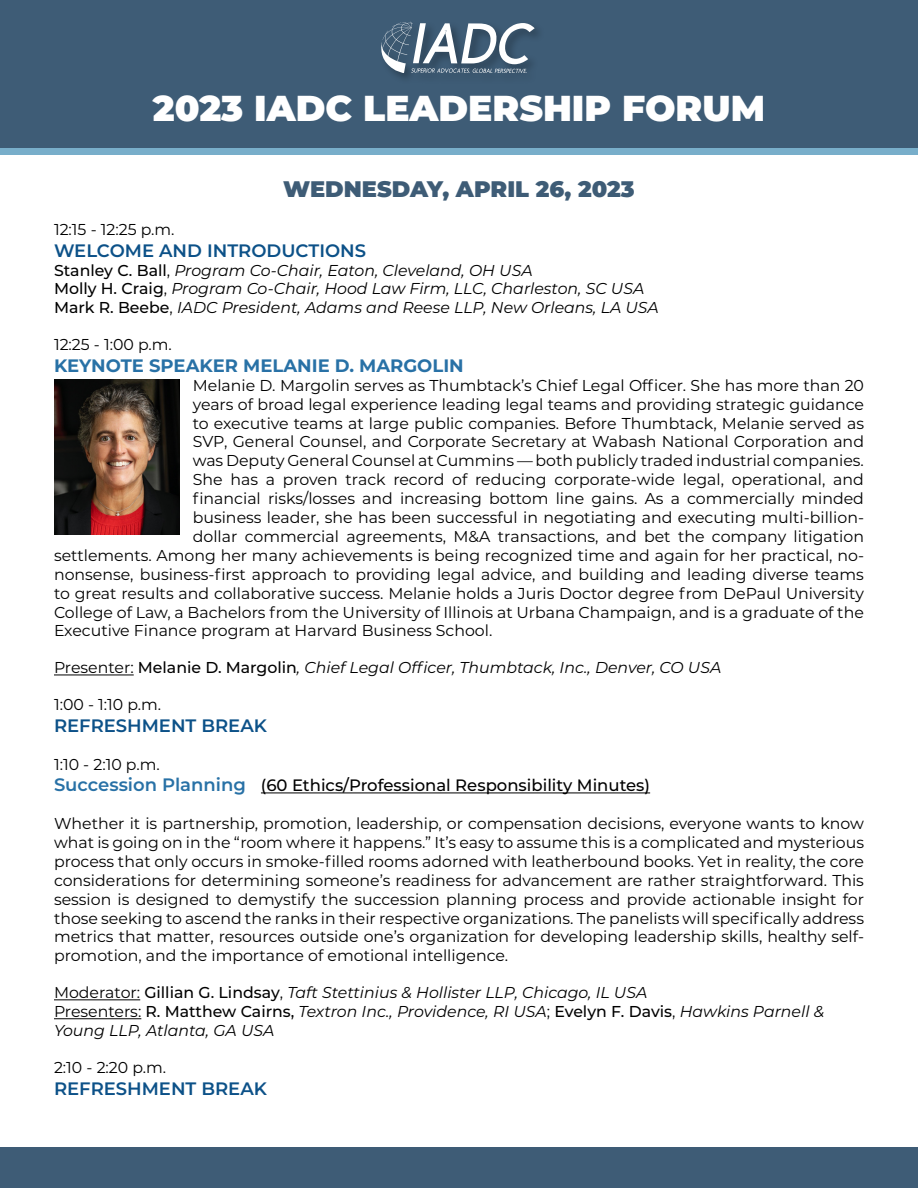
<style>
.page{position:relative;width:918px;height:1188px;background:#fff}
.page>*{position:absolute;margin:0;border:0;box-sizing:border-box;transform-origin:0 0}
.t1{font:900 36px "Montserrat";color:#fff}
.t2{font:900 22.5px "Montserrat";color:#3e5c76}
.t3{font:600 18px "Montserrat";color:#0c5188}
.t4{font:700 18px "Montserrat";color:#2871a6}
.t5{font:500 16.5px "Montserrat";color:#000}
.t6{font:15.75px/18.9px "Montserrat";color:#000;text-align:justify}
.t7{font:italic 15.75px/18.9px "Montserrat";color:#000}
.s1{font-weight:500;font-style:normal}
.s2{font-style:normal}
.s3{font-weight:600;font-size:18px;color:#2871a6}
</style>
<div class="page">
<hr style="left:54px;top:675px;width:80px;height:1px;background:#000">
<hr style="left:261px;top:793px;width:389px;height:1px;background:#000">
<hr style="left:54px;top:999px;width:86px;height:1px;background:#000">
<hr style="left:54px;top:1018px;width:87px;height:1px;background:#000">
<div style="left:0;top:131px;width:918px;height:24px;background:#78aeca"></div>
<div style="left:0;top:0;width:918px;height:148px;background:#3e5c76"></div>
<div style="left:0;top:1148px;width:918px;height:40px;background:#3e5c76"></div>
<svg style="left:381px;top:22px;width:154px;height:51px"></svg>
<img style="left:54px;top:379px;width:125px;height:156px">
<h1 class="t1" style="left:153px;top:82px;width:614px">2023 IADC LEADERSHIP FORUM</h1>
<h2 class="t2" style="left:283px;top:172px;width:353px">WEDNESDAY, APRIL 26, 2023</h2>
<p class="t6" style="left:54px;top:219px;width:122px">12:15 - 12:25 p.m.</p>
<p class="t3" style="left:54px;top:238px;width:314px">WELCOME AND INTRODUCTIONS</p>
<p class="t7" style="left:54px;top:260px;width:606px"><span class="s1">Stanley C. Ball</span><span class="s2">,</span> Program Co-Chair, Eaton, Cleveland, OH USA<br><span class="s1">Molly H. Craig</span><span class="s2">,</span> Program Co-Chair, Hood Law Firm, LLC, Charleston, SC USA<br><span class="s1">Mark R. Beebe</span><span class="s2">,</span> IADC President, Adams and Reese LLP, New Orleans, LA USA</p>
<p class="t6" style="left:54px;top:335px;width:119px">12:25 - 1:00 p.m.</p>
<p class="t4" style="left:54px;top:353px;width:411px">KEYNOTE SPEAKER MELANIE D. MARGOLIN</p>
<p class="t6" style="left:193px;top:375px;width:673px">Melanie D. Margolin serves as Thumbtack’s Chief Legal Officer. She has more than 20</p>
<p class="t6" style="left:193px;top:394px;width:673px">years of broad legal experience leading legal teams and providing strategic guidance</p>
<p class="t6" style="left:193px;top:413px;width:673px">to executive teams at large public companies. Before Thumbtack, Melanie served as</p>
<p class="t6" style="left:193px;top:432px;width:673px">SVP, General Counsel, and Corporate Secretary at Wabash National Corporation and</p>
<p class="t6" style="left:193px;top:451px;width:673px">was Deputy General Counsel at Cummins — both publicly traded industrial companies.</p>
<p class="t6" style="left:193px;top:470px;width:673px">She has a proven track record of reducing corporate-wide legal, operational, and</p>
<p class="t6" style="left:193px;top:489px;width:673px">financial risks/losses and increasing bottom line gains. As a commercially minded</p>
<p class="t6" style="left:193px;top:507px;width:673px">business leader, she has been successful in negotiating and executing multi-billion-</p>
<p class="t6" style="left:193px;top:526px;width:673px">dollar commercial agreements, M&amp;A transactions, and bet the company litigation</p>
<p class="t6" style="left:54px;top:545px;width:812px">settlements. Among her many achievements is being recognized time and again for her practical, no-</p>
<p class="t6" style="left:54px;top:564px;width:811px">nonsense, business-first approach to providing legal advice, and building and leading diverse teams</p>
<p class="t6" style="left:54px;top:583px;width:811px">to great results and collaborative success. Melanie holds a Juris Doctor degree from DePaul University</p>
<p class="t6" style="left:54px;top:602px;width:811px">College of Law, a Bachelors from the University of Illinois at Urbana Champaign, and is a graduate of the</p>
<p class="t6" style="left:54px;top:621px;width:440px">Executive Finance program at Harvard Business School.</p>
<p class="t7" style="left:54px;top:658px;width:669px"><span class="s2">Presenter:</span> <span class="s1">Melanie D. Margolin</span>, Chief Legal Officer, Thumbtack, Inc., Denver, CO USA</p>
<p class="t6" style="left:54px;top:695px;width:109px">1:00 - 1:10 p.m.</p>
<p class="t3" style="left:54px;top:713px;width:214px">REFRESHMENT BREAK</p>
<p class="t6" style="left:54px;top:754px;width:107px">1:10 - 2:10 p.m.</p>
<p class="t5" style="left:54px;top:774px;width:598px"><span class="s3">Succession Planning</span> (60 Ethics/Professional Responsibility Minutes)</p>
<p class="t6" style="left:54px;top:813px;width:812px">Whether it is partnership, promotion, leadership, or compensation decisions, everyone wants to know what is going on in the “room where it happens.” It’s easy to assume this is a complicated and mysterious process that only occurs in smoke-filled rooms adorned with leatherbound books. Yet in reality, the core considerations for determining someone’s readiness for advancement are rather straightforward. This session is designed to demystify the succession planning process and provide actionable insight for those seeking to ascend the ranks in their respective organizations. The panelists will specifically address metrics that matter, resources outside one’s organization for developing leadership skills, healthy self&shy;promotion, and the importance of emotional intelligence.</p>
<p class="t7" style="left:54px;top:983px;width:772px"><span class="s2">Moderator:</span> <span class="s1">Gillian G. Lindsay</span><span class="s2">,</span> Taft Stettinius &amp; Hollister LLP, Chicago, IL USA<br><span class="s2">Presenters:</span> <span class="s1">R. Matthew Cairns,</span> Textron Inc., Providence, RI USA<span class="s2">;</span> <span class="s1">Evelyn F. Davis</span><span class="s2">,</span> Hawkins Parnell &amp;<br>Young LLP, Atlanta, GA USA</p>
<p class="t6" style="left:54px;top:1057px;width:114px">2:10 - 2:20 p.m.</p>
<p class="t3" style="left:54px;top:1075px;width:214px">REFRESHMENT BREAK</p>
</div>
